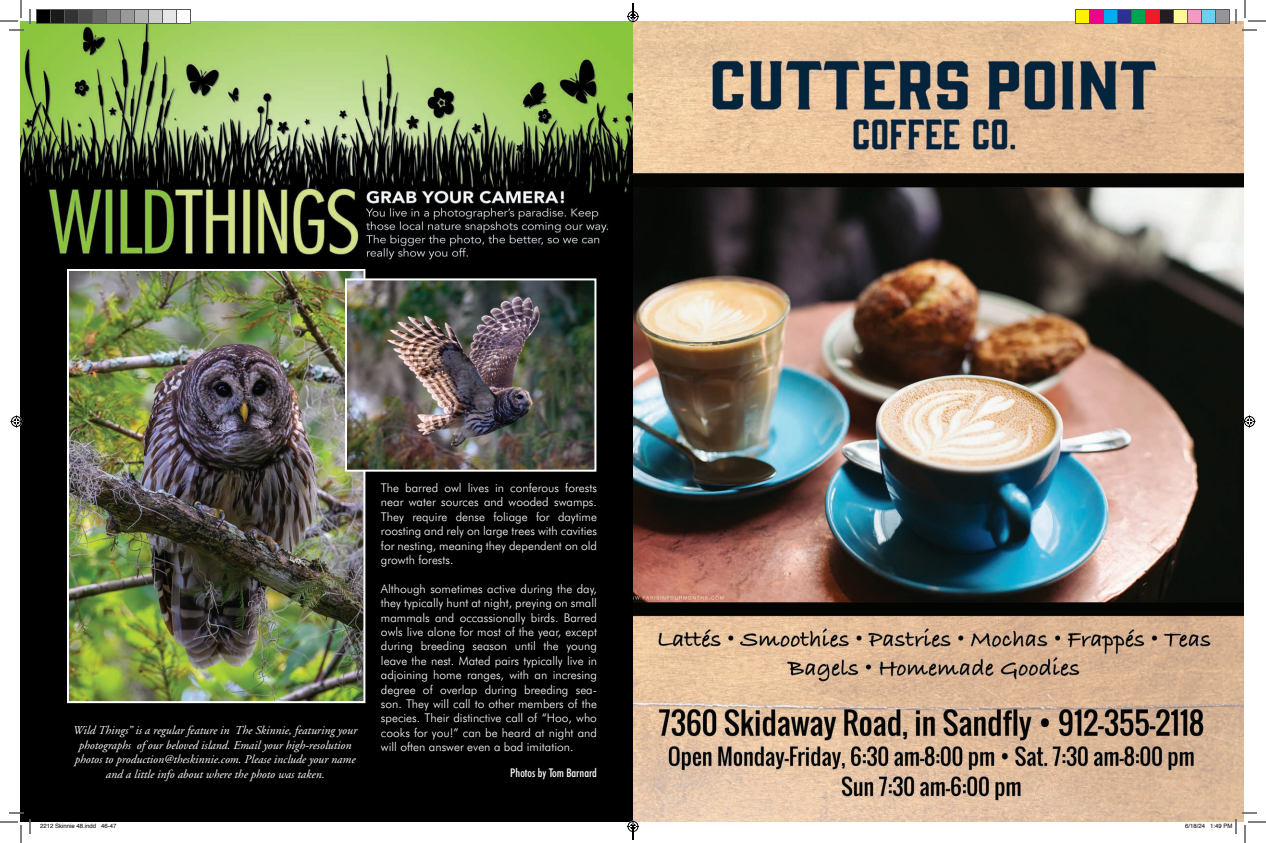
<style>
.page{position:relative;width:1266px;height:843px;background:#fff}
.page>*{position:absolute;margin:0;border:0;box-sizing:border-box;transform-origin:0 0}
.t1{font:300 12px/14.4px "Futura BT";color:#fff;text-align:justify}
.t2{font:italic 12px/14.4px "Adobe Garamond";color:#fff;text-align:center}
.t3{font:500 condensed 12px "Futura BT";color:#fff}
.t4{font:6px "Helvetica";color:#000}
</style>
<div class="page">
<img style="left:21px;top:21px;width:612px;height:801px">
<img style="left:70px;top:272px;width:292px;height:428px">
<div style="left:67px;top:269px;width:298px;height:434px;border:2px solid #fff"></div>
<img style="left:348px;top:281px;width:245px;height:188px">
<div style="left:345px;top:278px;width:251px;height:194px;border:2px solid #fff"></div>
<img style="left:633px;top:21px;width:611px;height:801px">
<svg style="left:0;top:0;width:31px;height:31px"></svg>
<svg style="left:0;top:812px;width:31px;height:31px"></svg>
<svg style="left:1235px;top:0;width:31px;height:31px"></svg>
<svg style="left:10px;top:416px;width:12px;height:12px"></svg>
<svg style="left:1244px;top:416px;width:12px;height:12px"></svg>
<div style="left:36px;top:10px;width:14px;height:14px;background:#000"></div>
<div style="left:36px;top:9px;width:15px;height:15px;border:1px solid #595959"></div>
<div style="left:50px;top:10px;width:14px;height:14px;background:#1a1a1a"></div>
<div style="left:50px;top:9px;width:15px;height:15px;border:1px solid #595959"></div>
<div style="left:64px;top:10px;width:14px;height:14px;background:#333"></div>
<div style="left:64px;top:9px;width:15px;height:15px;border:1px solid #595959"></div>
<div style="left:78px;top:10px;width:14px;height:14px;background:#4d4d4d"></div>
<div style="left:78px;top:9px;width:15px;height:15px;border:1px solid #595959"></div>
<div style="left:92px;top:10px;width:14px;height:14px;background:#666"></div>
<div style="left:92px;top:9px;width:15px;height:15px;border:1px solid #595959"></div>
<div style="left:106px;top:10px;width:14px;height:14px;background:#808080"></div>
<div style="left:106px;top:9px;width:15px;height:15px;border:1px solid #595959"></div>
<div style="left:120px;top:10px;width:14px;height:14px;background:#999"></div>
<div style="left:120px;top:9px;width:15px;height:15px;border:1px solid #595959"></div>
<div style="left:134px;top:10px;width:14px;height:14px;background:#b3b3b3"></div>
<div style="left:134px;top:9px;width:15px;height:15px;border:1px solid #595959"></div>
<div style="left:148px;top:10px;width:14px;height:14px;background:#ccc"></div>
<div style="left:148px;top:9px;width:15px;height:15px;border:1px solid #595959"></div>
<div style="left:162px;top:10px;width:14px;height:14px;background:#e6e6e6"></div>
<div style="left:162px;top:9px;width:15px;height:15px;border:1px solid #595959"></div>
<div style="left:176px;top:10px;width:14px;height:14px;background:#fff"></div>
<div style="left:176px;top:9px;width:15px;height:15px;border:1px solid #595959"></div>
<div style="left:1076px;top:10px;width:14px;height:14px;background:#fff101"></div>
<div style="left:1075px;top:9px;width:15px;height:15px;border:1px solid #595959"></div>
<div style="left:1090px;top:10px;width:14px;height:14px;background:#ed028c"></div>
<div style="left:1089px;top:9px;width:15px;height:15px;border:1px solid #595959"></div>
<div style="left:1104px;top:10px;width:14px;height:14px;background:#00aeef"></div>
<div style="left:1103px;top:9px;width:15px;height:15px;border:1px solid #595959"></div>
<div style="left:1118px;top:10px;width:14px;height:14px;background:#2e3092"></div>
<div style="left:1117px;top:9px;width:15px;height:15px;border:1px solid #595959"></div>
<div style="left:1132px;top:10px;width:14px;height:14px;background:#00a54f"></div>
<div style="left:1131px;top:9px;width:15px;height:15px;border:1px solid #595959"></div>
<div style="left:1146px;top:10px;width:14px;height:14px;background:#ee1d23"></div>
<div style="left:1145px;top:9px;width:15px;height:15px;border:1px solid #595959"></div>
<div style="left:1160px;top:10px;width:14px;height:14px;background:#231f20"></div>
<div style="left:1159px;top:9px;width:15px;height:15px;border:1px solid #595959"></div>
<div style="left:1174px;top:10px;width:14px;height:14px;background:#fff79a"></div>
<div style="left:1173px;top:9px;width:15px;height:15px;border:1px solid #595959"></div>
<div style="left:1188px;top:10px;width:14px;height:14px;background:#f499c2"></div>
<div style="left:1187px;top:9px;width:15px;height:15px;border:1px solid #595959"></div>
<div style="left:1202px;top:10px;width:14px;height:14px;background:#6bcff6"></div>
<div style="left:1201px;top:9px;width:15px;height:15px;border:1px solid #595959"></div>
<div style="left:1216px;top:10px;width:14px;height:14px;background:#939598"></div>
<div style="left:1215px;top:9px;width:15px;height:15px;border:1px solid #595959"></div>
<svg style="left:1185px;top:812px;width:81px;height:31px"></svg>
<svg style="left:627px;top:3px;width:12px;height:19px"></svg>
<svg style="left:627px;top:820px;width:12px;height:20px"></svg>
<p class="t2" style="left:73px;top:724px;width:286px">Wild Things” is a regular feature in The Skinnie, featuring your photographs of our beloved island. Email your high-resolution photos to production@theskinnie.com. Please include your name and a little info about where the photo was taken.</p>
<p class="t1" style="left:381px;top:480px;width:218px">The barred owl lives in conferous forests near water sources and wooded swamps.<br>They require dense foliage for daytime roosting and rely on large trees with cavities for nesting, meaning they dependent on old growth forests.</p>
<p class="t1" style="left:381px;top:581px;width:218px">Although sometimes active during the day, they typically hunt at night, preying on small mammals and occassionally birds. Barred owls live alone for most of the year, except during breeding season until the young leave the nest. Mated pairs typically live in adjoining home ranges, with an incresing degree of overlap during breeding sea&shy;son. They will call to other members of the species. Their distinctive call of “Hoo, who cooks for you!” can be heard at night and will often answer even a bad imitation.</p>
<p class="t3" style="left:510px;top:765px;width:88px">Photos by Tom Barnard</p>
<p class="t4" style="left:40px;top:821px;width:78px">2212 Skinnie 48.indd 46-47</p>
<p class="t4" style="left:1185px;top:821px;width:49px">6/18/24 1:49 PM</p>
</div>
